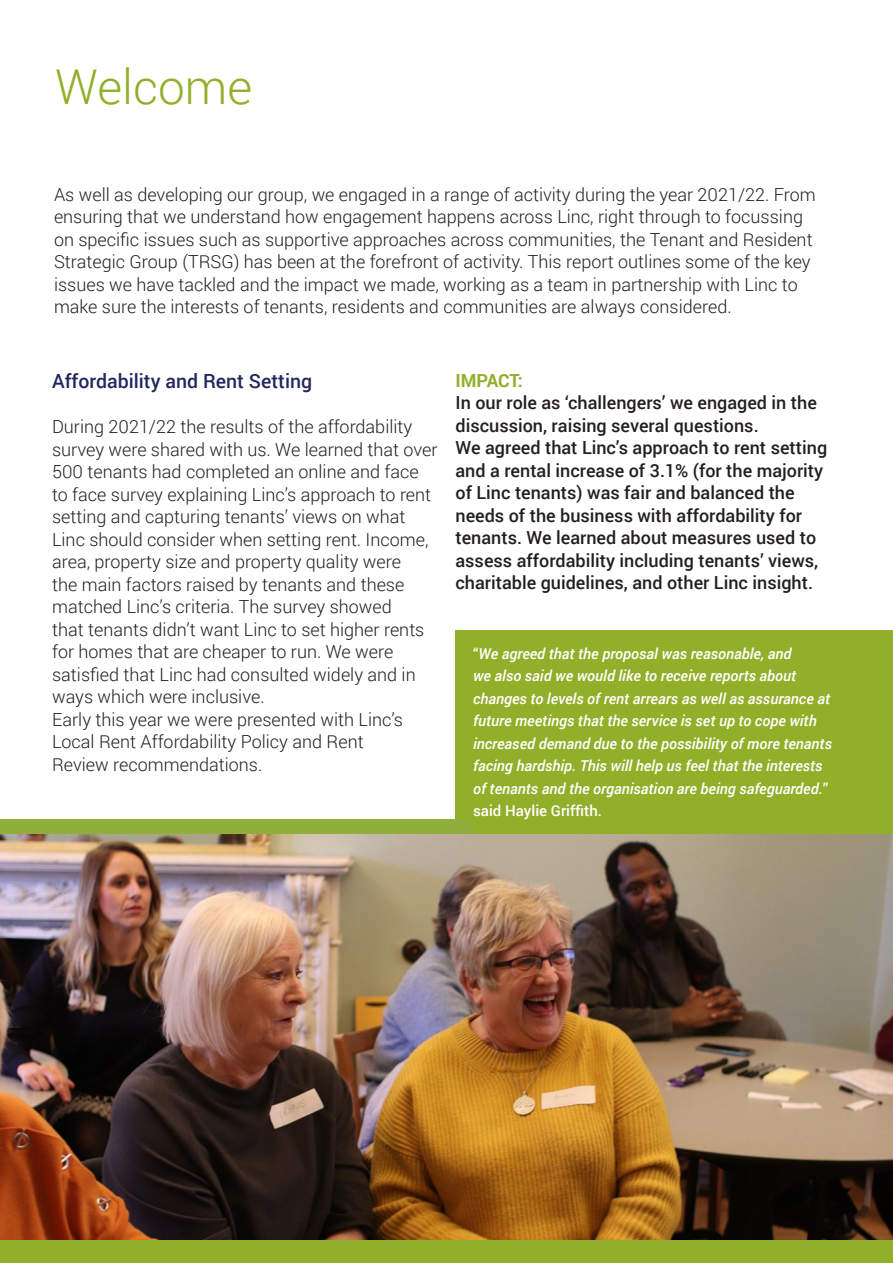
<style>
.page{position:relative;width:893px;height:1263px;background:#fff}
.page>*{position:absolute;margin:0;border:0;box-sizing:border-box;transform-origin:0 0}
.t1{font:300 48px "Roboto";color:#92af2a}
.t2{font:500 19.5px "Roboto";color:#23275e}
.t3{font:300 18px/22.5px "Roboto";color:#231f20}
.t4{font:500 18px/22.5px "Roboto";color:#231f20}
.t5{font:700 18px "Roboto";color:#92af2a}
.t6{font:italic 500 15px/22.5px "Roboto";color:#fff}
.s1{font-style:normal}
</style>
<div class="page">
<img style="left:0;top:833px;width:893px;height:408px">
<div style="left:455px;top:630px;width:438px;height:203px;background:#92af2a"></div>
<div style="left:0;top:1241px;width:893px;height:22px;background:#92af2a"></div>
<div style="left:0;top:819px;width:469px;height:14px;background:#90ae3c"></div>
<p class="t1" style="left:55px;top:54px;width:198px">Welcome</p>
<p class="t3" style="left:54px;top:182px;width:763px">As well as developing our group, we engaged in a range of activity during the year 2021/22. From ensuring that we understand how engagement happens across Linc, right through to focussing on specific issues such as supportive approaches across communities, the Tenant and Resident Strategic Group (TRSG) has been at the forefront of activity. This report outlines some of the key issues we have tackled and the impact we made, working as a team in partnership with Linc to make sure the interests of tenants, residents and communities are always considered.</p>
<p class="t2" style="left:52px;top:368px;width:262px">Affordability and Rent Setting</p>
<p class="t3" style="left:52px;top:415px;width:387px">During 2021/22 the results of the affordability survey were shared with us. We learned that over 500 tenants had completed an online and face to face survey explaining Linc’s approach to rent setting and capturing tenants’ views on what Linc should consider when setting rent. Income, area, property size and property quality were<br>the main factors raised by tenants and these matched Linc’s criteria. The survey showed<br>that tenants didn’t want Linc to set higher rents for homes that are cheaper to run. We were satisfied that Linc had consulted widely and in ways which were inclusive.</p>
<p class="t3" style="left:52px;top:707px;width:352px">Early this year we were presented with Linc’s<br>Local Rent Affordability Policy and Rent</p>
<p class="t3" style="left:52px;top:752px;width:212px">Review recommendations.</p>
<p class="t5" style="left:455px;top:368px;width:69px">IMPACT:</p>
<p class="t4" style="left:455px;top:391px;width:373px">In our role as ‘challengers’ we engaged in the discussion, raising several questions.<br>We agreed that Linc’s approach to rent setting and a rental increase of 3.1% (for the majority of Linc tenants) was fair and balanced the needs of the business with affordability for tenants. We learned about measures used to assess affordability including tenants’ views, charitable guidelines, and other Linc insight.</p>
<p class="t6" style="left:473px;top:642px;width:360px"><span class="s1">“</span>We agreed that the proposal was reasonable, and<br>we also said we would like to receive reports about changes to levels of rent arrears as well as assurance at future meetings that the service is set up to cope with increased demand due to the possibility of more tenants facing hardship. This will help us feel that the interests of tenants and the organisation are being safeguarded.<span class="s1">” said Haylie Griffith.</span></p>
</div>
